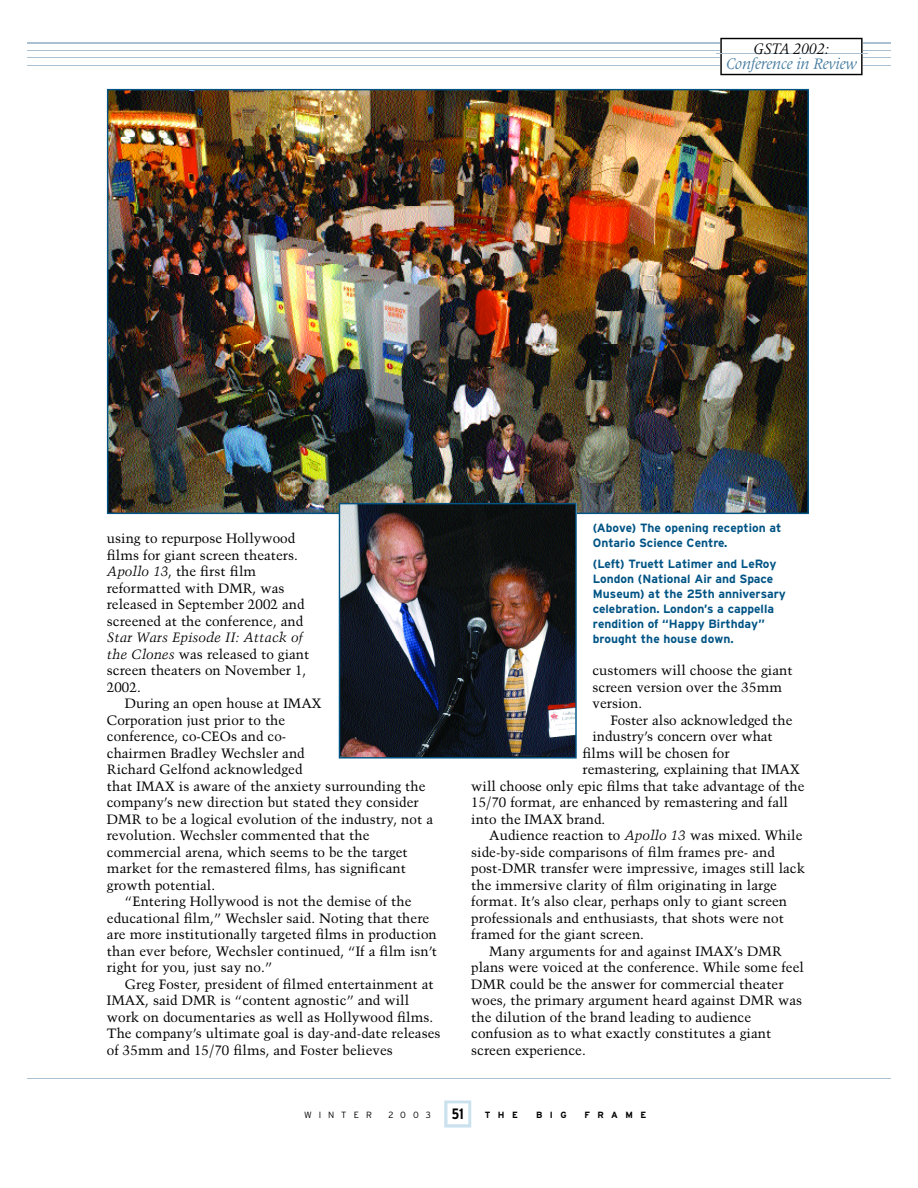
<style>
.page{position:relative;width:918px;height:1188px;background:#fff}
.page>*{position:absolute;margin:0;border:0;box-sizing:border-box;transform-origin:0 0}
.t1{font:italic 16.5px "Latin 725 BT";letter-spacing:-.01em;color:#457ba0}
.t2{font:italic 16.5px "Latin 725 BT";letter-spacing:-.015em;color:#000}
.t3{font:700 condensed 15px "Interstate";color:#000}
.t4{font:13.5px/16.5px "Trump Mediaeval";color:#000}
.t5{font:700 12px/15px "Interstate";color:#005485}
.t6{font:700 9px "Interstate";letter-spacing:.815em;color:#000}
.t7{font:300 9px "Interstate";letter-spacing:.775em;color:#000}
.s1{font-style:italic}
</style>
<div class="page">
<hr style="left:27px;top:58px;width:864px;height:1px;background:#abc0d1">
<hr style="left:27px;top:65px;width:864px;height:1px;background:#abc0d1">
<hr style="left:27px;top:42px;width:864px;height:2px;background:#abc0d1">
<hr style="left:27px;top:50px;width:864px;height:1px;background:#abc0d1">
<svg style="left:444px;top:1101px;width:27px;height:27px"></svg>
<hr style="left:27px;top:1079px;width:864px;height:1px;background:#abc0d1">
<svg style="left:720px;top:38px;width:143px;height:37px"></svg>
<hr style="left:716px;top:54px;width:152px;height:1px;background:#abc0d1">
<img style="left:107px;top:89px;width:702px;height:425px">
<img style="left:339px;top:503px;width:238px;height:256px">
<p class="t2" style="left:754px;top:42px;width:77px">GSTA 2002:</p>
<p class="t1" style="left:726px;top:57px;width:132px">Conference in Review</p>
<p class="t4" style="left:107px;top:531px;width:199px">using to repurpose Hollywood films for giant screen theaters.<br><span class="s1">Apollo 13</span>, the first film reformatted with DMR, was released in September 2002 and screened at the conference, and</p>
<p class="t4" style="left:107px;top:630px;width:204px"><span class="s1">Star Wars Episode II: Attack of the Clones</span> was released to giant screen theaters on November 1,<br>2002.</p>
<p class="t4" style="left:125px;top:696px;width:198px">During an open house at IMAX</p>
<p class="t4" style="left:107px;top:713px;width:180px">Corporation just prior to the</p>
<p class="t4" style="left:107px;top:729px;width:181px">conference, co-CEOs and co-</p>
<p class="t4" style="left:107px;top:746px;width:199px">chairmen Bradley Wechsler and</p>
<p class="t4" style="left:107px;top:762px;width:197px">Richard Gelfond acknowledged</p>
<p class="t4" style="left:107px;top:779px;width:320px">that IMAX is aware of the anxiety surrounding the</p>
<p class="t4" style="left:107px;top:795px;width:313px">company’s new direction but stated they consider</p>
<p class="t4" style="left:107px;top:812px;width:328px">DMR to be a logical evolution of the industry, not a</p>
<p class="t4" style="left:107px;top:828px;width:264px">revolution. Wechsler commented that the</p>
<p class="t4" style="left:107px;top:845px;width:302px">commercial arena, which seems to be the target</p>
<p class="t4" style="left:107px;top:861px;width:301px">market for the remastered films, has significant</p>
<p class="t4" style="left:107px;top:878px;width:110px">growth potential.</p>
<p class="t4" style="left:125px;top:894px;width:288px">“Entering Hollywood is not the demise of the</p>
<p class="t4" style="left:107px;top:911px;width:324px">educational film,” Wechsler said. Noting that there</p>
<p class="t4" style="left:107px;top:927px;width:331px">are more institutionally targeted films in production</p>
<p class="t4" style="left:107px;top:944px;width:332px">than ever before, Wechsler continued, “If a film isn’t</p>
<p class="t4" style="left:107px;top:960px;width:167px">right for you, just say no.”</p>
<p class="t4" style="left:125px;top:977px;width:310px">Greg Foster, president of filmed entertainment at</p>
<p class="t4" style="left:107px;top:993px;width:304px">IMAX, said DMR is “content agnostic” and will</p>
<p class="t4" style="left:107px;top:1010px;width:328px">work on documentaries as well as Hollywood films.</p>
<p class="t4" style="left:107px;top:1026px;width:335px">The company’s ultimate goal is day-and-date releases</p>
<p class="t4" style="left:107px;top:1043px;width:287px">of 35mm and 15/70 films, and Foster believes</p>
<p class="t5" style="left:593px;top:521px;width:190px">(Above) The opening reception at<br>Ontario Science Centre.</p>
<p class="t5" style="left:593px;top:557px;width:195px">(Left) Truett Latimer and LeRoy<br>London (National Air and Space<br>Museum) at the 25th anniversary celebration. London’s a cappella rendition of “Happy Birthday” brought the house down.</p>
<p class="t4" style="left:593px;top:663px;width:202px">customers will choose the giant screen version over the 35mm version.</p>
<p class="t4" style="left:611px;top:713px;width:183px">Foster also acknowledged the</p>
<p class="t4" style="left:593px;top:729px;width:182px">in d u s try ’s concern over what</p>
<p class="t4" style="left:582px;top:746px;width:149px">films will be chosen for</p>
<p class="t4" style="left:582px;top:762px;width:219px">remastering, explaining that IMAX</p>
<p class="t4" style="left:471px;top:779px;width:335px">will choose only epic films that take advantage of the</p>
<p class="t4" style="left:471px;top:795px;width:318px">15/70 format, are enhanced by remastering and fall</p>
<p class="t4" style="left:471px;top:812px;width:136px">into the IMAX brand.</p>
<p class="t4" style="left:489px;top:828px;width:315px">Audience reaction to <span class="s1">Apollo 13</span> was mixed. While</p>
<p class="t4" style="left:471px;top:845px;width:305px">side-by-side comparisons of film frames pre- and</p>
<p class="t4" style="left:471px;top:861px;width:335px">post-DMR transfer were impressive, images still lack</p>
<p class="t4" style="left:471px;top:878px;width:307px">the immersive clarity of film originating in large</p>
<p class="t4" style="left:471px;top:894px;width:317px">format. It’s also clear, perhaps only to giant screen</p>
<p class="t4" style="left:471px;top:911px;width:314px">professionals and enthusiasts, that shots were not</p>
<p class="t4" style="left:471px;top:927px;width:174px">framed for the giant screen.</p>
<p class="t4" style="left:489px;top:944px;width:294px">Many arguments for and against IMAX’s DMR</p>
<p class="t4" style="left:471px;top:960px;width:334px">plans were voiced at the conference. While some feel</p>
<p class="t4" style="left:471px;top:977px;width:314px">DMR could be the answer for commercial theater</p>
<p class="t4" style="left:471px;top:993px;width:332px">woes, the primary argument heard against DMR was</p>
<p class="t4" style="left:471px;top:1010px;width:281px">the dilution of the brand leading to audience</p>
<p class="t4" style="left:471px;top:1026px;width:302px">confusion as to what exactly constitutes a giant</p>
<p class="t4" style="left:471px;top:1043px;width:116px">screen experience.</p>
<p class="t7" style="left:304px;top:1111px;width:69px">WINTER</p>
<p class="t7" style="left:388px;top:1111px;width:44px">20 03</p>
<p class="t3" style="left:452px;top:1107px;width:14px">51</p>
<p class="t6" style="left:485px;top:1111px;width:35px">THE</p>
<p class="t6" style="left:536px;top:1111px;width:32px">BIG</p>
<p class="t6" style="left:585px;top:1111px;width:63px">FRA M E</p>
</div>
